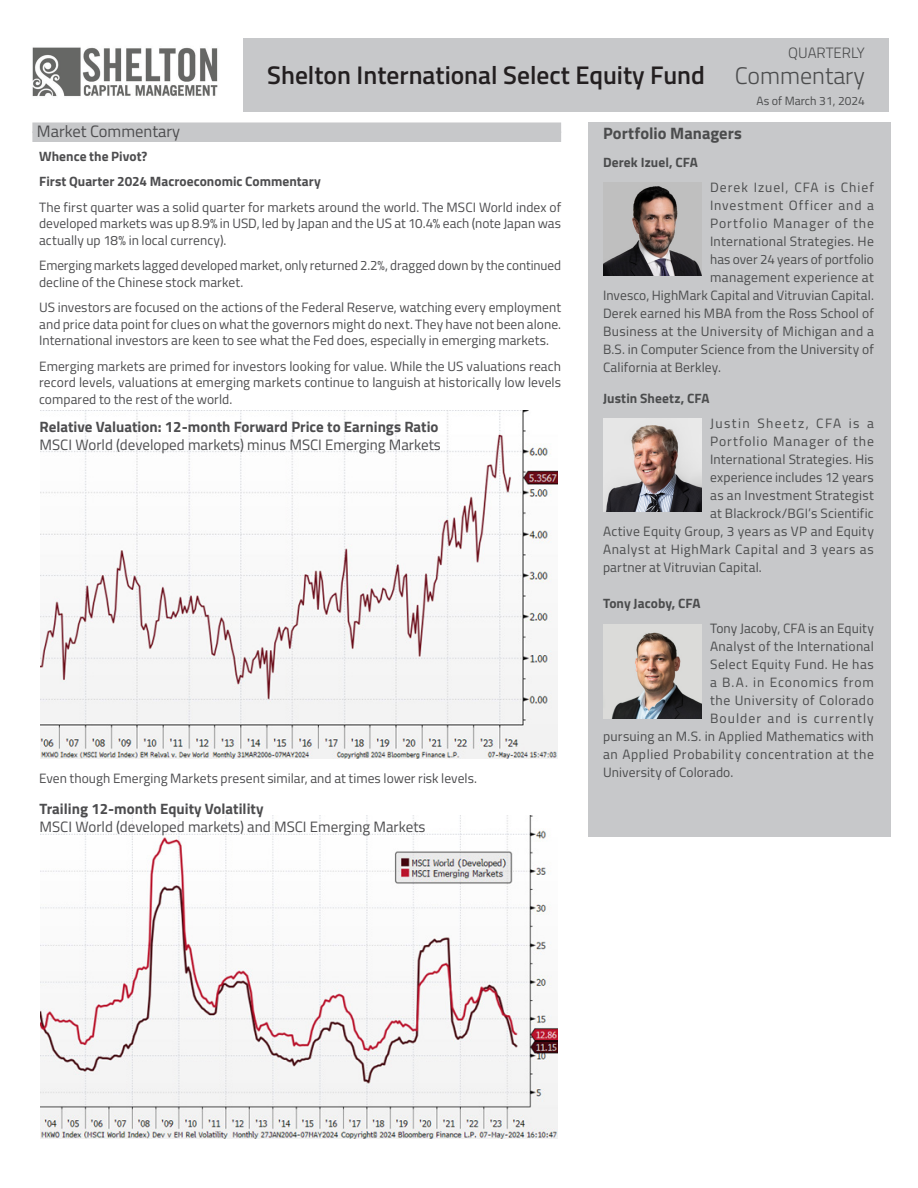
<style>
.page{position:relative;width:918px;height:1188px;background:#fff}
.page>*{position:absolute;margin:0;border:0;box-sizing:border-box;transform-origin:0 0}
.t1{font:600 25.5px "Titillium Web";color:#231f20}
.t2{font:300 24px "Titillium Web";color:#4b4c4d}
.dets_heads{font:700 16.5px "Titillium Web";color:#4b4c4d}
.heads{font:16.5px "Titillium Web";color:#4d4d4f}
.t3{font:15px "Titillium Web";color:#4d4d4f}
.t4{font:700 15px "Titillium Web";color:#4d4d4f}
.t5{font:300 15px "Titillium Web";color:#4b4c4d}
.t6{font:13.5px/16.5px "Titillium Web";letter-spacing:.005em;color:#4d4d4f;text-align:justify}
.Body_Copy_-_Subheads{font:13.5px "Titillium Web";letter-spacing:.025em;color:#4b4c4d}
.Body_Copy_-_Subheads-2{font:13.5px "Titillium Web";letter-spacing:.045em;color:#4b4c4d}
.t7{font:700 13.5px "Titillium Web";letter-spacing:.005em;color:#4d4d4f}
.Body_Copy_-_Subheads-3{font:13.5px "Titillium Web";letter-spacing:.005em;color:#4b4c4d}
.Body_Copy_-_Subheads-4{font:700 13.5px "Titillium Web";letter-spacing:.005em;color:#4b4c4d}
.Body_Copy_-_Subheads-5{font:13.5px "Titillium Web";letter-spacing:.065em;color:#4b4c4d}
.Body_Copy_-_Subheads-6{font:13.5px "Titillium Web";letter-spacing:.06em;color:#4b4c4d}
.Body_Copy_-_Subheads-7{font:13.5px "Titillium Web";letter-spacing:.07em;color:#4b4c4d}
.Body_Copy_-_Subheads-8{font:13.5px "Titillium Web";letter-spacing:.075em;color:#4b4c4d}
.Body_Copy_-_Subheads-9{font:13.5px "Titillium Web";letter-spacing:.1em;color:#4b4c4d}
.t8{font:12px "Titillium Web";color:#4b4c4d}
</style>
<div class="page">
<div style="left:32px;top:122px;width:529px;height:11px;background:#c7c8ca"></div>
<div style="left:32px;top:131px;width:529px;height:11px;background:#c7c8ca"></div>
<div style="left:588px;top:122px;width:302px;height:715px;background:#c7c8ca"></div>
<div style="left:243px;top:38px;width:646px;height:74px;background:#c7c8ca"></div>
<img style="left:603px;top:182px;width:98px;height:94px">
<img style="left:32px;top:47px;width:186px;height:50px">
<img style="left:603px;top:418px;width:98px;height:94px">
<img style="left:603px;top:625px;width:98px;height:93px">
<img style="left:40px;top:410px;width:517px;height:349px">
<img style="left:40px;top:815px;width:517px;height:324px">
<p class="t1" style="left:267px;top:56px;width:439px">Shelton International Select Equity Fund</p>
<p class="t5" style="left:788px;top:42px;width:78px">QUARTERLY</p>
<p class="t2" style="left:735px;top:58px;width:132px">Commentary</p>
<p class="t8" style="left:757px;top:92px;width:110px">As of March 31, 2024</p>
<p class="heads" style="left:37px;top:120px;width:145px">Market Commentary</p>
<p class="t7" style="left:39px;top:146px;width:110px">Whence the Pivot?</p>
<p class="t7" style="left:39px;top:171px;width:283px">First Quarter 2024 Macroeconomic Commentary</p>
<p class="t6" style="left:39px;top:198px;width:524px">The first quarter was a solid quarter for markets around the world. The MSCI World index of developed markets was up 8.9% in USD, led by Japan and the US at 10.4% each (note Japan was actually up 18% in local currency).</p>
<p class="t6" style="left:39px;top:257px;width:524px">Emerging markets lagged developed market, only returned 2.2%, dragged down by the continued decline of the Chinese stock market.</p>
<p class="t6" style="left:39px;top:299px;width:523px">US investors are focused on the actions of the Federal Reserve, watching every employment and price data point for clues on what the governors might do next. They have not been alone.<br>International investors are keen to see what the Fed does, especially in emerging markets.</p>
<p class="t6" style="left:39px;top:357px;width:523px">Emerging markets are primed for investors looking for value. While the US valuations reach record levels, valuations at emerging markets continue to languish at historically low levels compared to the rest of the world.</p>
<p class="t4" style="left:40px;top:416px;width:400px">Relative Valuation: 12-month Forward Price to Earnings Ratio</p>
<p class="t3" style="left:40px;top:434px;width:403px">MSCI World (developed markets) minus MSCI Emerging Markets</p>
<p class="t6" style="left:39px;top:769px;width:439px">Even though Emerging Markets present similar, and at times lower risk levels.</p>
<p class="t4" style="left:40px;top:798px;width:225px">Trailing 12-month Equity Volatility</p>
<p class="t3" style="left:40px;top:816px;width:388px">MSCI World (developed markets) and MSCI Emerging Markets</p>
<p class="dets_heads" style="left:603px;top:121px;width:140px">Portfolio Managers</p>
<p class="Body_Copy_-_Subheads-4" style="left:603px;top:152px;width:96px">Derek Izuel, CFA</p>
<p class="Body_Copy_-_Subheads-7" style="left:710px;top:177px;width:165px">Derek Izuel, CFA is Chief</p>
<p class="Body_Copy_-_Subheads-6" style="left:710px;top:195px;width:165px">Investment Officer and a</p>
<p class="Body_Copy_-_Subheads-5" style="left:710px;top:213px;width:165px">Portfolio Manager of the</p>
<p class="Body_Copy_-_Subheads" style="left:710px;top:231px;width:165px">International Strategies. He</p>
<p class="Body_Copy_-_Subheads-3" style="left:710px;top:249px;width:165px">has over 24 years of portfolio</p>
<p class="Body_Copy_-_Subheads" style="left:710px;top:267px;width:165px">management experience at</p>
<p class="Body_Copy_-_Subheads" style="left:603px;top:285px;width:272px">Invesco, HighMark Capital and Vitruvian Capital.</p>
<p class="Body_Copy_-_Subheads" style="left:603px;top:303px;width:272px">Derek earned his MBA from the Ross School of</p>
<p class="Body_Copy_-_Subheads" style="left:603px;top:321px;width:272px">Business at the University of Michigan and a</p>
<p class="Body_Copy_-_Subheads" style="left:603px;top:339px;width:272px">B.S. in Computer Science from the University of</p>
<p class="Body_Copy_-_Subheads" style="left:603px;top:357px;width:119px">California at Berkley.</p>
<p class="Body_Copy_-_Subheads-4" style="left:603px;top:388px;width:108px">Justin Sheetz, CFA</p>
<p class="Body_Copy_-_Subheads-9" style="left:710px;top:413px;width:165px">Justin Sheetz, CFA is a</p>
<p class="Body_Copy_-_Subheads-5" style="left:710px;top:431px;width:165px">Portfolio Manager of the</p>
<p class="Body_Copy_-_Subheads" style="left:710px;top:449px;width:165px">International Strategies. His</p>
<p class="Body_Copy_-_Subheads" style="left:710px;top:467px;width:165px">experience includes 12 years</p>
<p class="Body_Copy_-_Subheads" style="left:710px;top:485px;width:165px">as an Investment Strategist</p>
<p class="Body_Copy_-_Subheads" style="left:710px;top:503px;width:165px">at Blackrock/BGI’s Scientific</p>
<p class="Body_Copy_-_Subheads" style="left:603px;top:521px;width:272px">Active Equity Group, 3 years as VP and Equity</p>
<p class="Body_Copy_-_Subheads-2" style="left:603px;top:539px;width:272px">Analyst at HighMark Capital and 3 years as</p>
<p class="Body_Copy_-_Subheads" style="left:603px;top:557px;width:160px">partner at Vitruvian Capital.</p>
<p class="Body_Copy_-_Subheads-4" style="left:603px;top:593px;width:99px">Tony Jacoby, CFA</p>
<p class="Body_Copy_-_Subheads-3" style="left:710px;top:618px;width:165px">Tony Jacoby, CFA is an Equity</p>
<p class="Body_Copy_-_Subheads" style="left:710px;top:636px;width:165px">Analyst of the International</p>
<p class="Body_Copy_-_Subheads" style="left:710px;top:654px;width:165px">Select Equity Fund. He has</p>
<p class="Body_Copy_-_Subheads-6" style="left:710px;top:672px;width:165px">a B.A. in Economics from</p>
<p class="Body_Copy_-_Subheads" style="left:710px;top:690px;width:165px">the University of Colorado</p>
<p class="Body_Copy_-_Subheads-8" style="left:710px;top:708px;width:165px">Boulder and is currently</p>
<p class="Body_Copy_-_Subheads" style="left:603px;top:726px;width:272px">pursuing an M.S. in Applied Mathematics with</p>
<p class="Body_Copy_-_Subheads-2" style="left:603px;top:744px;width:272px">an Applied Probability concentration at the</p>
<p class="Body_Copy_-_Subheads" style="left:603px;top:762px;width:132px">University of Colorado.</p>
</div>
